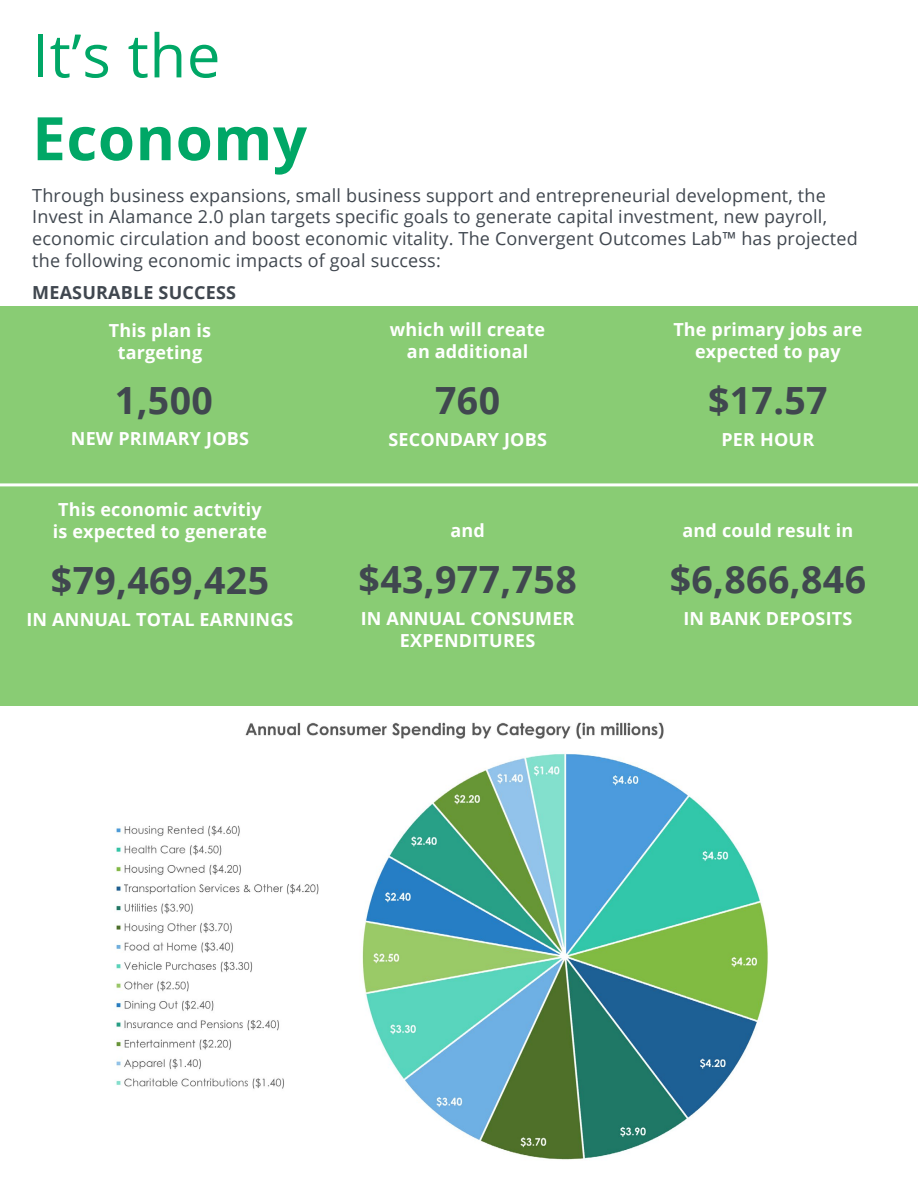
<style>
.page{position:relative;width:918px;height:1188px;background:#fff}
.page>*{position:absolute;margin:0;border:0;box-sizing:border-box;transform-origin:0 0}
.t1{font:60px "Open Sans";color:#00a766}
.t2{font:700 60px "Open Sans";letter-spacing:.01em;color:#00a766}
.t3{font:700 37.5px "Open Sans";letter-spacing:.01em;color:#40474f}
.t4{font:18px/21.6px "Open Sans";letter-spacing:.01em;color:#40474f}
.t5{font:700 18px/21.6px "Open Sans";letter-spacing:.01em;color:#fff;text-align:center}
.t6{font:700 18px "Open Sans";letter-spacing:.01em;color:#40474f}
</style>
<div class="page">
<div style="left:0;top:306px;width:918px;height:399px;background:#89cc74"></div>
<hr style="left:0;top:483px;width:918px;height:3px;background:#fff">
<img style="left:116px;top:722px;width:652px;height:438px">
<h1 class="t1" style="left:32px;top:15px;width:190px">It’s the</h1>
<h1 class="t2" style="left:32px;top:96px;width:276px">Economy</h1>
<p class="t4" style="left:32px;top:184px;width:827px">Through business expansions, small business support and entrepreneurial development, the Invest in Alamance 2.0 plan targets specific goals to generate capital investment, new payroll, economic circulation and boost economic vitality. The Convergent Outcomes Lab™ has projected the following economic impacts of goal success:</p>
<p class="t6" style="left:32px;top:280px;width:205px">MEASURABLE SUCCESS</p>
<p class="t5" style="left:109px;top:320px;width:104px">This plan is targeting</p>
<p class="t5" style="left:390px;top:318px;width:157px">which will create an additional</p>
<h2 class="t3" style="left:435px;top:374px;width:66px">760</h2>
<p class="t5" style="left:388px;top:428px;width:160px">SECONDARY JOBS</p>
<p class="t5" style="left:673px;top:318px;width:191px">The primary jobs are expected to pay</p>
<h2 class="t3" style="left:708px;top:374px;width:121px">$17.57</h2>
<p class="t5" style="left:721px;top:428px;width:94px">PER HOUR</p>
<h2 class="t3" style="left:115px;top:374px;width:100px">1,500</h2>
<p class="t5" style="left:71px;top:428px;width:180px">NEW PRIMARY JOBS</p>
<p class="t5" style="left:53px;top:498px;width:216px">This economic actvitiy is expected to generate</p>
<h2 class="t3" style="left:51px;top:554px;width:220px">$79,469,425</h2>
<p class="t5" style="left:26px;top:608px;width:268px">IN ANNUAL TOTAL EARNINGS</p>
<p class="t5" style="left:450px;top:519px;width:36px">and</p>
<h2 class="t3" style="left:359px;top:553px;width:220px">$43,977,758</h2>
<p class="t5" style="left:361px;top:608px;width:215px">IN ANNUAL CONSUMER<br>EXPENDITURES</p>
<p class="t5" style="left:683px;top:519px;width:172px">and could result in</p>
<h2 class="t3" style="left:670px;top:553px;width:198px">$6,866,846</h2>
<p class="t5" style="left:683px;top:608px;width:171px">IN BANK DEPOSITS</p>
</div>
